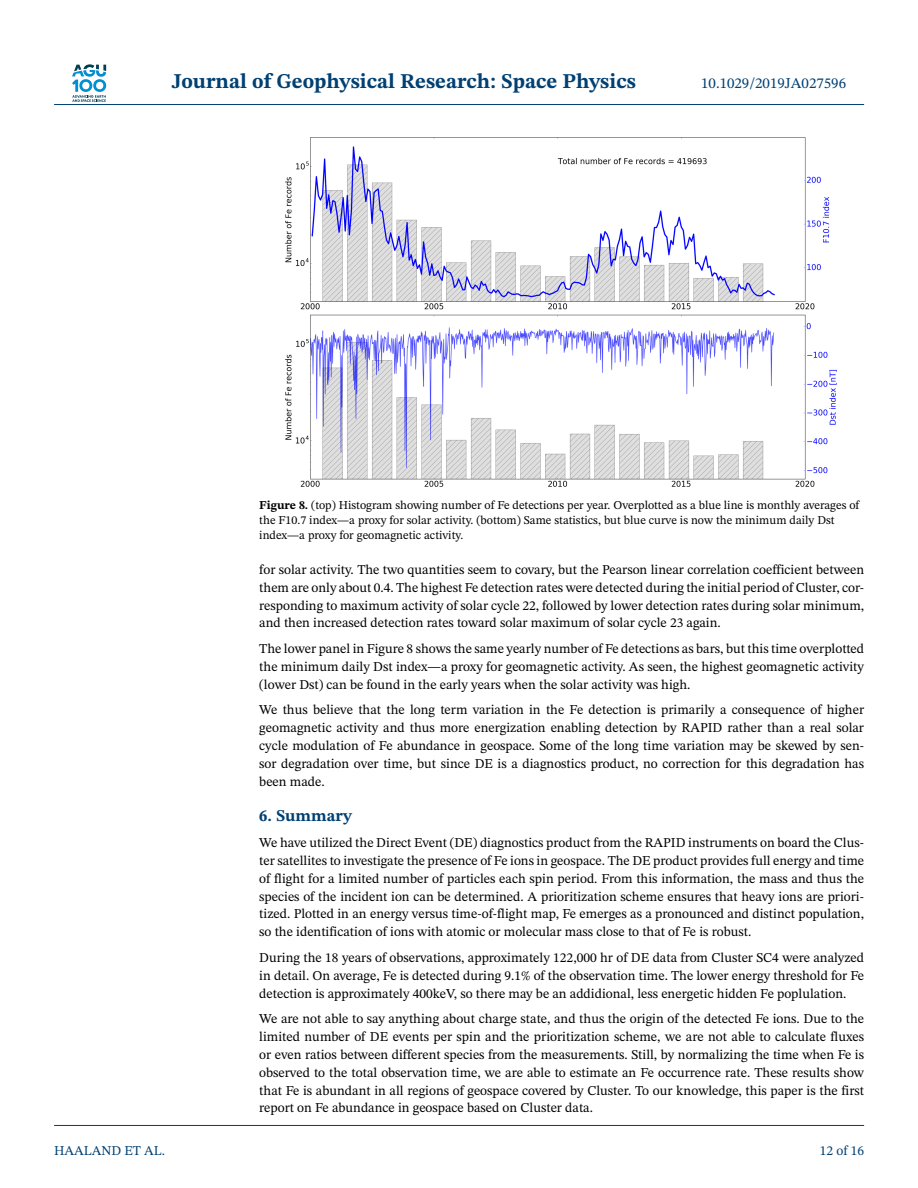
<style>
.page{position:relative;width:918px;height:1188px;background:#fff}
.page>*{position:absolute;margin:0;border:0;box-sizing:border-box;transform-origin:0 0}
.t1{font:700 21px "STIX Two Text";color:#004073}
.t2{font:700 16.5px "STIX Two Text";color:#004073}
.t3{font:15px "STIX Two Text";color:#004073}
.t4{font:13.5px/17.9px "STIX Two Text";color:#000;text-align:justify}
.t5{font:13.5px "STIX Two Text";color:#004073}
.t6{font:12px/15px "STIX Two Text";color:#000}
.s1{font-weight:700}
</style>
<div class="page">
<svg style="left:72px;top:64px;width:34px;height:38px"></svg>
<hr style="left:54px;top:104px;width:810px;height:1px;background:#004073">
<img style="left:285px;top:137px;width:552px;height:350px">
<hr style="left:54px;top:1125px;width:810px;height:1px;background:#004073">
<h1 class="t1" style="left:172px;top:73px;width:466px">Journal of Geophysical Research: Space Physics</h1>
<p class="t3" style="left:701px;top:77px;width:147px">10.1029/2019JA027596</p>
<p class="t6" style="left:259px;top:498px;width:601px"><span class="s1">Figure 8.</span> (top) Histogram showing number of Fe detections per year. Overplotted as a blue line is monthly averages of the F10.7 index—a proxy for solar activity. (bottom) Same statistics, but blue curve is now the minimum daily Dst index—a proxy for geomagnetic activity.</p>
<p class="t4" style="left:259px;top:562px;width:606px">for solar activity. The two quantities seem to covary, but the Pearson linear correlation coefficient between them are only about 0.4. The highest Fe detection rates were detected during the initial period of Cluster, cor&shy;responding to maximum activity of solar cycle 22, followed by lower detection rates during solar minimum, and then increased detection rates toward solar maximum of solar cycle 23 again.</p>
<p class="t4" style="left:259px;top:641px;width:606px">The lower panel in Figure 8 shows the same yearly number of Fe detections as bars, but this time overplotted the minimum daily Dst index—a proxy for geomagnetic activity. As seen, the highest geomagnetic activity (lower Dst) can be found in the early years when the solar activity was high.</p>
<p class="t4" style="left:259px;top:702px;width:606px">We thus believe that the long term variation in the Fe detection is primarily a consequence of higher geomagnetic activity and thus more energization enabling detection by RAPID rather than a real solar cycle modulation of Fe abundance in geospace. Some of the long time variation may be skewed by sen&shy;sor degradation over time, but since DE is a diagnostics product, no correction for this degradation has been made.</p>
<p class="t2" style="left:259px;top:810px;width:94px">6. Summary</p>
<p class="t4" style="left:259px;top:835px;width:606px">We have utilized the Direct Event (DE) diagnostics product from the RAPID instruments on board the Clus&shy;ter satellites to investigate the presence of Fe ions in geospace. The DE product provides full energy and time of flight for a limited number of particles each spin period. From this information, the mass and thus the species of the incident ion can be determined. A prioritization scheme ensures that heavy ions are priori&shy;tized. Plotted in an energy versus time-of-flight map, Fe emerges as a pronounced and distinct population, so the identification of ions with atomic or molecular mass close to that of Fe is robust.</p>
<p class="t4" style="left:259px;top:950px;width:606px">During the 18 years of observations, approximately 122,000 hr of DE data from Cluster SC4 were analyzed in detail. On average, Fe is detected during 9.1% of the observation time. The lower energy threshold for Fe detection is approximately 400keV, so there may be an addidional, less energetic hidden Fe poplulation.</p>
<p class="t4" style="left:259px;top:1011px;width:606px">We are not able to say anything about charge state, and thus the origin of the detected Fe ions. Due to the limited number of DE events per spin and the prioritization scheme, we are not able to calculate fluxes or even ratios between different species from the measurements. Still, by normalizing the time when Fe is observed to the total observation time, we are able to estimate an Fe occurrence rate. These results show that Fe is abundant in all regions of geospace covered by Cluster. To our knowledge, this paper is the first report on Fe abundance in geospace based on Cluster data.</p>
<p class="t5" style="left:54px;top:1145px;width:112px">HAALAND ET AL.</p>
<p class="t5" style="left:820px;top:1145px;width:46px">12 of 16</p>
</div>
